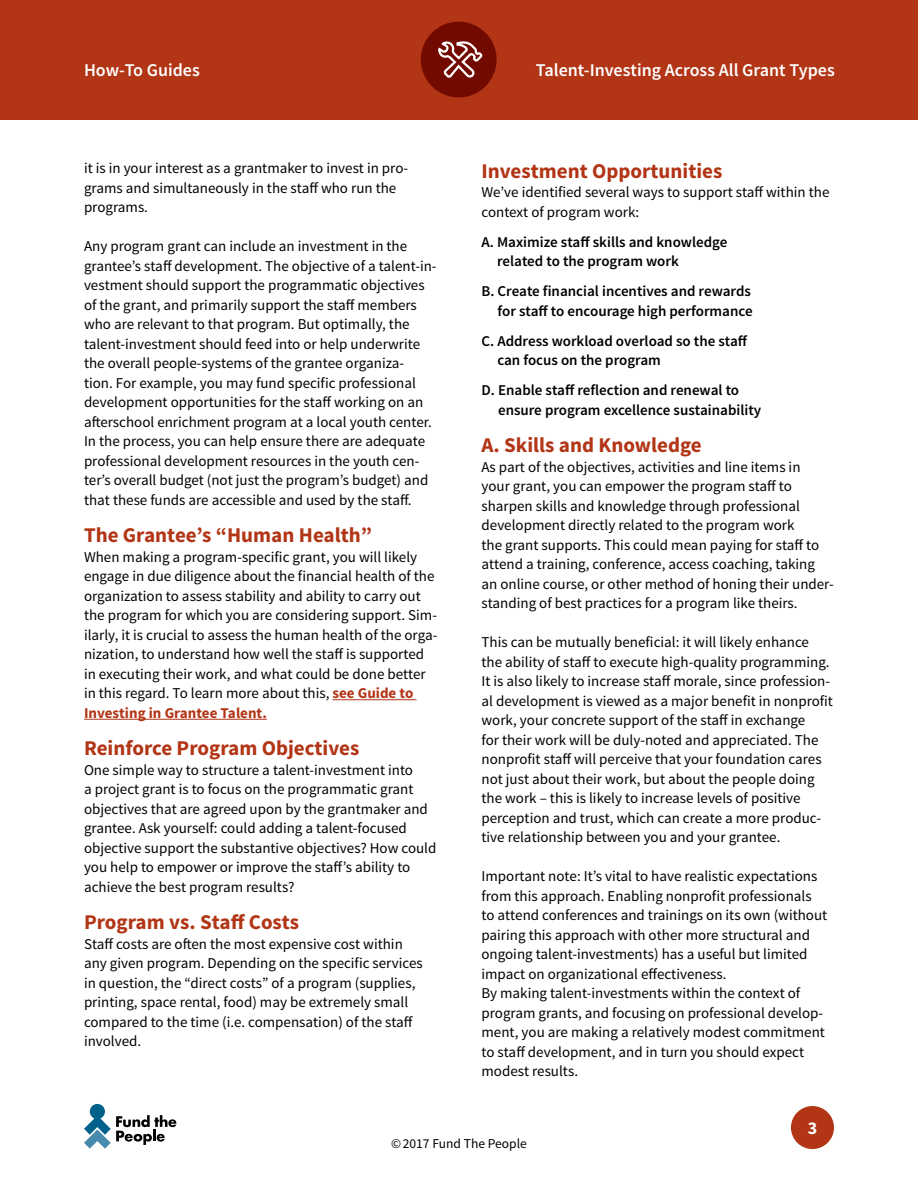
<style>
.page{position:relative;width:918px;height:1188px;background:#fff}
.page>*{position:absolute;margin:0;border:0;box-sizing:border-box;transform-origin:0 0}
.t1{font:700 21px "Source Sans Pro";color:#b23516}
.t2{font:600 18px "Source Sans Pro";color:#fff}
.t3{font:700 18px "Source Sans Pro";color:#fff}
.t4{font:15px/19.5px "Source Sans Pro";color:#000}
.t5{font:600 15px/19.5px "Source Sans Pro";color:#000}
.t6{font:13.5px "Source Sans Pro";color:#000}
.s1{font-weight:700;color:#b23516}
</style>
<div class="page">
<div style="left:791px;top:1106px;width:43px;height:43px;background:#b23516;border-radius:50%"></div>
<svg style="left:84px;top:1104px;width:92px;height:45px"></svg>
<div style="left:0;top:0;width:918px;height:119px;background:#b23516"></div>
<div style="left:421px;top:22px;width:76px;height:75px;background:#720a00;border-radius:50%"></div>
<svg style="left:438px;top:41px;width:45px;height:36px"></svg>
<hr style="left:332px;top:699px;width:85px;height:1px;background:#b23516">
<hr style="left:84px;top:719px;width:183px;height:1px;background:#b23516">
<p class="t2" style="left:84px;top:58px;width:117px">How-To Guides</p>
<p class="t2" style="left:536px;top:58px;width:300px">Talent-Investing Across All Grant Types</p>
<p class="t4" style="left:84px;top:159px;width:326px">it is in your interest as a grantmaker to invest in pro&shy;grams and simultaneously in the staff who run the programs.</p>
<p class="t4" style="left:84px;top:237px;width:354px">Any program grant can include an investment in the grantee’s staff development. The objective of a talent-in&shy;vestment should support the programmatic objectives of the grant, and primarily support the staff members who are relevant to that program. But optimally, the talent-investment should feed into or help underwrite the overall people-systems of the grantee organiza-<br>tion. For example, you may fund specific professional development opportunities for the staff working on an afterschool enrichment program at a local youth center.<br>In the process, you can help ensure there are adequate professional development resources in the youth cen&shy;ter’s overall budget (not just the program’s budget) and that these funds are accessible and used by the staff.</p>
<h1 class="t1" style="left:84px;top:522px;width:290px">The Grantee’s “Human Health”</h1>
<p class="t4" style="left:84px;top:547px;width:355px">When making a program-specific grant, you will likely engage in due diligence about the financial health of the organization to assess stability and ability to carry out the program for which you are considering support. Sim&shy;ilarly, it is crucial to assess the human health of the orga&shy;nization, to understand how well the staff is supported in executing their work, and what could be done better in this regard. To learn more about this, <span class="s1">see Guide to Investing in Grantee Talent.</span></p>
<h1 class="t1" style="left:84px;top:735px;width:277px">Reinforce Program Objectives</h1>
<p class="t4" style="left:84px;top:760px;width:354px">One simple way to structure a talent-investment into<br>a project grant is to focus on the programmatic grant objectives that are agreed upon by the grantmaker and grantee. Ask yourself: could adding a talent-focused objective support the substantive objectives? How could you help to empower or improve the staff’s ability to achieve the best program results?</p>
<h1 class="t1" style="left:84px;top:909px;width:217px">Program vs. Staff Costs</h1>
<p class="t4" style="left:84px;top:934px;width:340px">Staff costs are often the most expensive cost within any given program. Depending on the specific services in question, the “direct costs” of a program (supplies, printing, space rental, food) may be extremely small compared to the time (i.e. compensation) of the staff involved.</p>
<h1 class="t1" style="left:482px;top:157px;width:242px">Investment Opportunities</h1>
<p class="t4" style="left:482px;top:183px;width:349px">We’ve identified several ways to support staff within the context of program work:</p>
<p class="t5" style="left:497px;top:232px;width:232px;text-indent:-16px">A. Maximize staff skills and knowledge related to the program work</p>
<p class="t5" style="left:482px;top:282px;width:273px;text-align:right">B. Create financial incentives and rewards for staff to encourage high performance</p>
<p class="t5" style="left:497px;top:331px;width:252px;text-indent:-16px">C. Address workload overload so the staff can focus on the program</p>
<p class="t5" style="left:498px;top:381px;width:265px;text-indent:-17px">D. Enable staff reflection and renewal to ensure program excellence sustainability</p>
<h1 class="t1" style="left:482px;top:432px;width:222px">A. Skills and Knowledge</h1>
<p class="t4" style="left:482px;top:457px;width:354px">As part of the objectives, activities and line items in<br>your grant, you can empower the program staff to sharpen skills and knowledge through professional development directly related to the program work<br>the grant supports. This could mean paying for staff to attend a training, conference, access coaching, taking an online course, or other method of honing their under&shy;standing of best practices for a program like theirs.</p>
<p class="t4" style="left:482px;top:633px;width:353px">This can be mutually beneficial: it will likely enhance the ability of staff to execute high-quality programming.<br>It is also likely to increase staff morale, since profession&shy;al development is viewed as a major benefit in nonprofit work, your concrete support of the staff in exchange<br>for their work will be duly-noted and appreciated. The nonprofit staff will perceive that your foundation cares not just about their work, but about the people doing the work – this is likely to increase levels of positive perception and trust, which can create a more produc&shy;tive relationship between you and your grantee.</p>
<p class="t4" style="left:482px;top:867px;width:347px">Important note: It’s vital to have realistic expectations from this approach. Enabling nonprofit professionals to attend conferences and trainings on its own (without pairing this approach with other more structural and ongoing talent-investments) has a useful but limited impact on organizational effectiveness.<br>By making talent-investments within the context of program grants, and focusing on professional develop&shy;ment, you are making a relatively modest commitment to staff development, and in turn you should expect modest results.</p>
<p class="t3" style="left:808px;top:1117px;width:11px">3</p>
<p class="t6" style="left:391px;top:1135px;width:137px">©2017 Fund The People</p>
</div>
